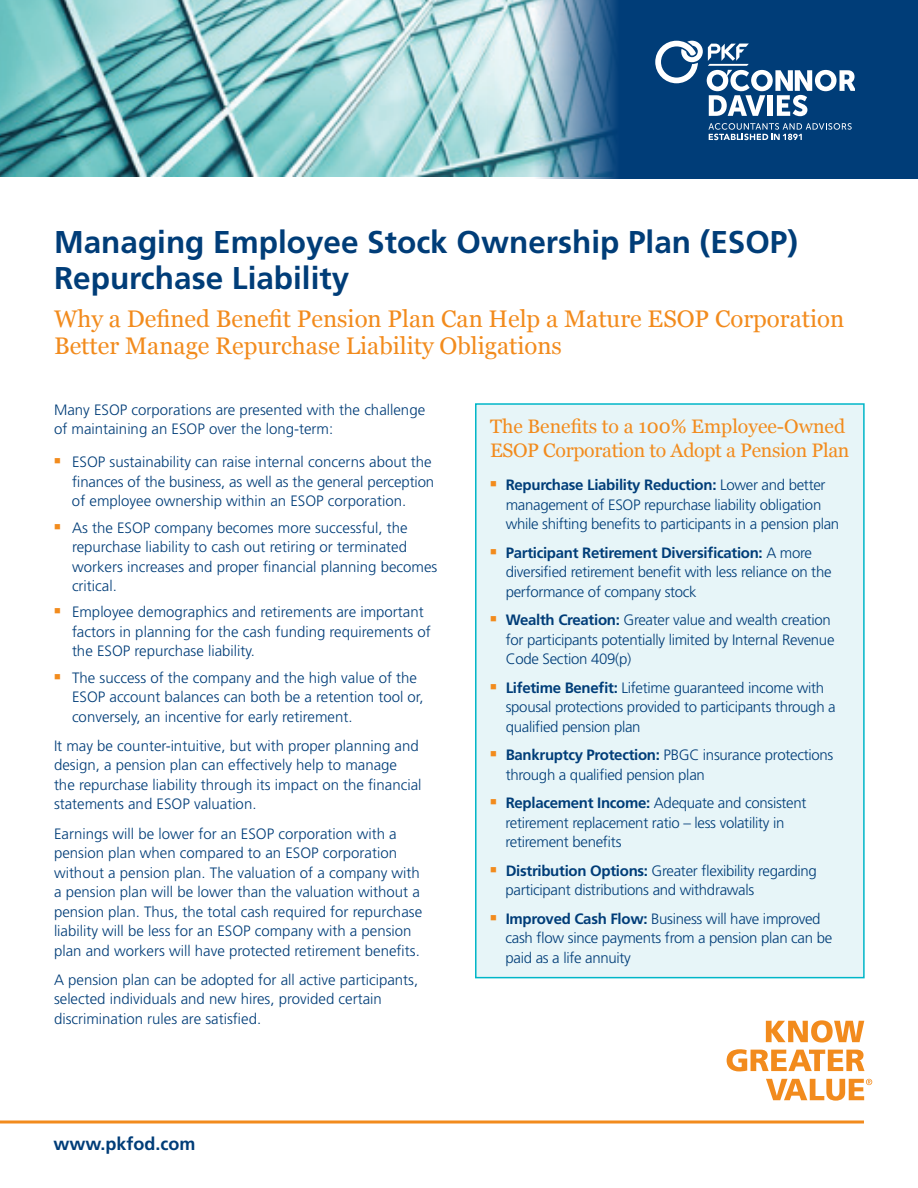
<style>
.page{position:relative;width:918px;height:1188px;background:#fff}
.page>*{position:absolute;margin:0;border:0;box-sizing:border-box;transform-origin:0 0}
.t1{font:700 31.5px/36px "Frutiger LT Std";color:#003d78}
.t2{font:24px/27px "Georgia";color:#f28b1d}
.t3{font:19.5px/24px "Georgia";letter-spacing:-.015em;color:#f28b1d}
.t4{font:700 18px "Frutiger LT Std";color:#003d78}
.t5{font:300 15px/19.5px "Frutiger LT Std";color:#003d78}
.t6{font:300 15px/19.5px "Frutiger LT Std";letter-spacing:-.02em;color:#003d78}
.s1{font-weight:700}
</style>
<div class="page">
<svg style="left:0;top:1120px;width:864px;height:4px;background:#f5a755"></svg>
<svg style="left:766px;top:1079px;width:106px;height:22px"></svg>
<svg style="left:766px;top:1020px;width:98px;height:23px"></svg>
<svg style="left:727px;top:1049px;width:138px;height:22px"></svg>
<div style="left:476px;top:404px;width:388px;height:574px;background:#e7f5f8"></div>
<div style="left:475px;top:403px;width:390px;height:575px;border:2px solid #00b6c8"></div>
<img style="left:0;top:0;width:487px;height:176px">
<svg style="left:487px;top:0;width:431px;height:179px;background:#346893"></svg>
<svg style="left:655px;top:41px;width:200px;height:75px"></svg>
<svg style="left:708px;top:123px;width:144px;height:17px;background:#3b6997"></svg>
<h1 class="t1" style="left:54px;top:224px;width:745px">Managing Employee Stock Ownership Plan (ESOP)<br>Repurchase Liability</h1>
<h2 class="t2" style="left:54px;top:305px;width:792px">Why a Defined Benefit Pension Plan Can Help a Mature ESOP Corporation<br>Better Manage Repurchase Liability Obligations</h2>
<p class="t5" style="left:54px;top:400px;width:373px">Many ESOP corporations are presented with the challenge of maintaining an ESOP over the long-term:</p>
<p class="t5" style="left:72px;top:453px;width:364px;text-indent:-18px"><sup>■</sup> ESOP sustainability can raise internal concerns about the finances of the business, as well as the general perception of employee ownership within an ESOP corporation.</p>
<p class="t5" style="left:72px;top:518px;width:367px;text-indent:-18px"><sup>■</sup> As the ESOP company becomes more successful, the repurchase liability to cash out retiring or terminated workers increases and proper financial planning becomes critical.</p>
<p class="t5" style="left:72px;top:603px;width:360px;text-indent:-18px"><sup>■</sup> Employee demographics and retirements are important factors in planning for the cash funding requirements of the ESOP repurchase liability.</p>
<p class="t5" style="left:72px;top:668px;width:353px;text-indent:-18px"><sup>■</sup> The success of the company and the high value of the<br>ESOP account balances can both be a retention tool or, conversely, an incentive for early retirement.</p>
<p class="t5" style="left:54px;top:736px;width:369px">It may be counter-intuitive, but with proper planning and design, a pension plan can effectively help to manage the repurchase liability through its impact on the financial statements and ESOP valuation.</p>
<p class="t5" style="left:54px;top:824px;width:370px">Earnings will be lower for an ESOP corporation with a pension plan when compared to an ESOP corporation without a pension plan. The valuation of a company with a pension plan will be lower than the valuation without a pension plan. Thus, the total cash required for repurchase liability will be less for an ESOP company with a pension plan and workers will have protected retirement benefits.</p>
<p class="t5" style="left:54px;top:970px;width:366px">A pension plan can be adopted for all active participants, selected individuals and new hires, provided certain discrimination rules are satisfied.</p>
<p class="t4" style="left:53px;top:1133px;width:144px">www.pkfod.com</p>
<h3 class="t3" style="left:490px;top:413px;width:361px">The Benefits to a 100% Employee-Owned<br>ESOP Corporation to Adopt a Pension Plan</h3>
<p class="t6" style="left:506px;top:475px;width:335px;text-indent:-16px"><sup>■</sup> <span class="s1">Repurchase Liability Reduction:</span> Lower and better management of ESOP repurchase liability obligation while shifting benefits to participants in a pension plan</p>
<p class="t6" style="left:506px;top:543px;width:327px;text-indent:-16px"><sup>■</sup> <span class="s1">Participant Retirement Diversification:</span> A more diversified retirement benefit with less reliance on the performance of company stock</p>
<p class="t6" style="left:506px;top:610px;width:330px;text-indent:-16px"><sup>■</sup> <span class="s1">Wealth Creation:</span> Greater value and wealth creation for participants potentially limited by Internal Revenue<br>Code Section 409(p)</p>
<p class="t6" style="left:506px;top:678px;width:332px;text-indent:-16px"><sup>■</sup> <span class="s1">Lifetime Benefit:</span> Lifetime guaranteed income with spousal protections provided to participants through a qualified pension plan</p>
<p class="t6" style="left:506px;top:745px;width:329px;text-indent:-16px"><sup>■</sup> <span class="s1">Bankruptcy Protection:</span> PBGC insurance protections through a qualified pension plan</p>
<p class="t6" style="left:505px;top:793px;width:303px;text-indent:-15px"><sup>■</sup> <span class="s1">Replacement Income:</span> Adequate and consistent retirement replacement ratio – less volatility in retirement benefits</p>
<p class="t6" style="left:505px;top:861px;width:313px;text-indent:-15px"><sup>■</sup> <span class="s1">Distribution Options:</span> Greater flexibility regarding participant distributions and withdrawals</p>
<p class="t6" style="left:505px;top:909px;width:328px;text-indent:-15px"><sup>■</sup> <span class="s1">Improved Cash Flow:</span> Business will have improved cash flow since payments from a pension plan can be paid as a life annuity</p>
</div>
